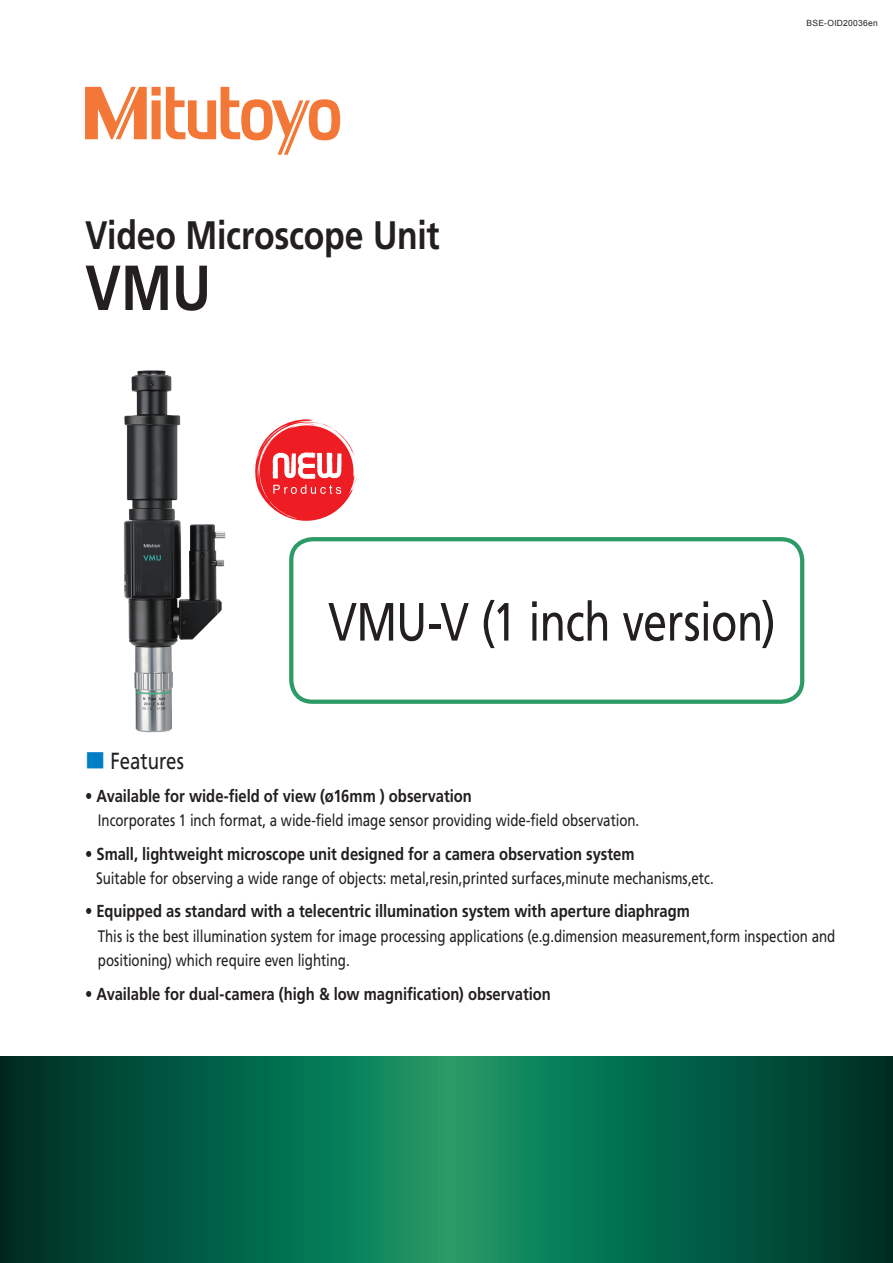
<style>
.page{position:relative;width:893px;height:1263px;background:#fff}
.page>*{position:absolute;margin:0;border:0;box-sizing:border-box;transform-origin:0 0}
.t1{font:700 63.6px "Mitutoyo Frutiger";color:#231f20}
.t2{font:53.85px "Mitutoyo Frutiger";letter-spacing:-.01em;color:#231f20}
.t3{font:700 39.75px "Mitutoyo Frutiger";letter-spacing:-.005em;color:#231f20}
.t4{font:23.25px "Mitutoyo Frutiger";color:#231f20}
.t5{font:500 20.25px "Koz Go Std";color:#007ec5}
.t6{font:700 17.4px "Mitutoyo Frutiger";color:#231f20}
.t7{font:16.65px/24.6px "Mitutoyo Frutiger";color:#231f20}
.t8{font:8.55px "Arial";letter-spacing:.025em;color:#231f20}
</style>
<div class="page">
<svg style="left:85px;top:87px;width:255px;height:68px"></svg>
<div style="left:289px;top:537px;width:515px;height:167px;border:4px solid #2d9b65;border-radius:21px"></div>
<svg style="left:0;top:1057px;width:893px;height:206px;background:#066346"></svg>
<svg style="left:255px;top:419px;width:102px;height:102px"></svg>
<img style="left:123px;top:370px;width:103px;height:363px">
<h3 class="t3" style="left:85px;top:212px;width:356px">Video Microscope Unit</h3>
<h1 class="t1" style="left:85px;top:250px;width:127px">VMU</h1>
<p class="t8" style="left:807px;top:17px;width:73px">BSE-OID20036en</p>
<p class="t5" style="left:85px;top:748px;width:22px">■</p>
<h3 class="t4" style="left:110px;top:747px;width:75px">Features</h3>
<h2 class="t2" style="left:328px;top:590px;width:449px">VMU V- 1( inch version(</h2>
<p class="t6" style="left:85px;top:785px;width:388px">• Available for wide-field of view ø( 16mm ) observation</p>
<p class="t7" style="left:98px;top:808px;width:543px">Incorporates 1 inch format a, wide-field image sensor providing wide-field observation.</p>
<p class="t6" style="left:85px;top:843px;width:551px">• Small, lightweight microscope unit designed for a camera observation system</p>
<p class="t7" style="left:96px;top:866px;width:619px">Suitable for observing a wide range of objects: metal,resin,printed surfaces,minute mechanisms,etc.</p>
<p class="t6" style="left:85px;top:901px;width:606px">• Equipped as standard with a telecentric illumination system with aperture diaphragm</p>
<p class="t7" style="left:98px;top:924px;width:739px">This is the best illumination system for image processing applications .g.e( dimension measurement,form inspection and positioning) which require even lighting.</p>
<p class="t6" style="left:85px;top:983px;width:467px">• Available for dual-camera (high &amp; low magnification) observation</p>
</div>
